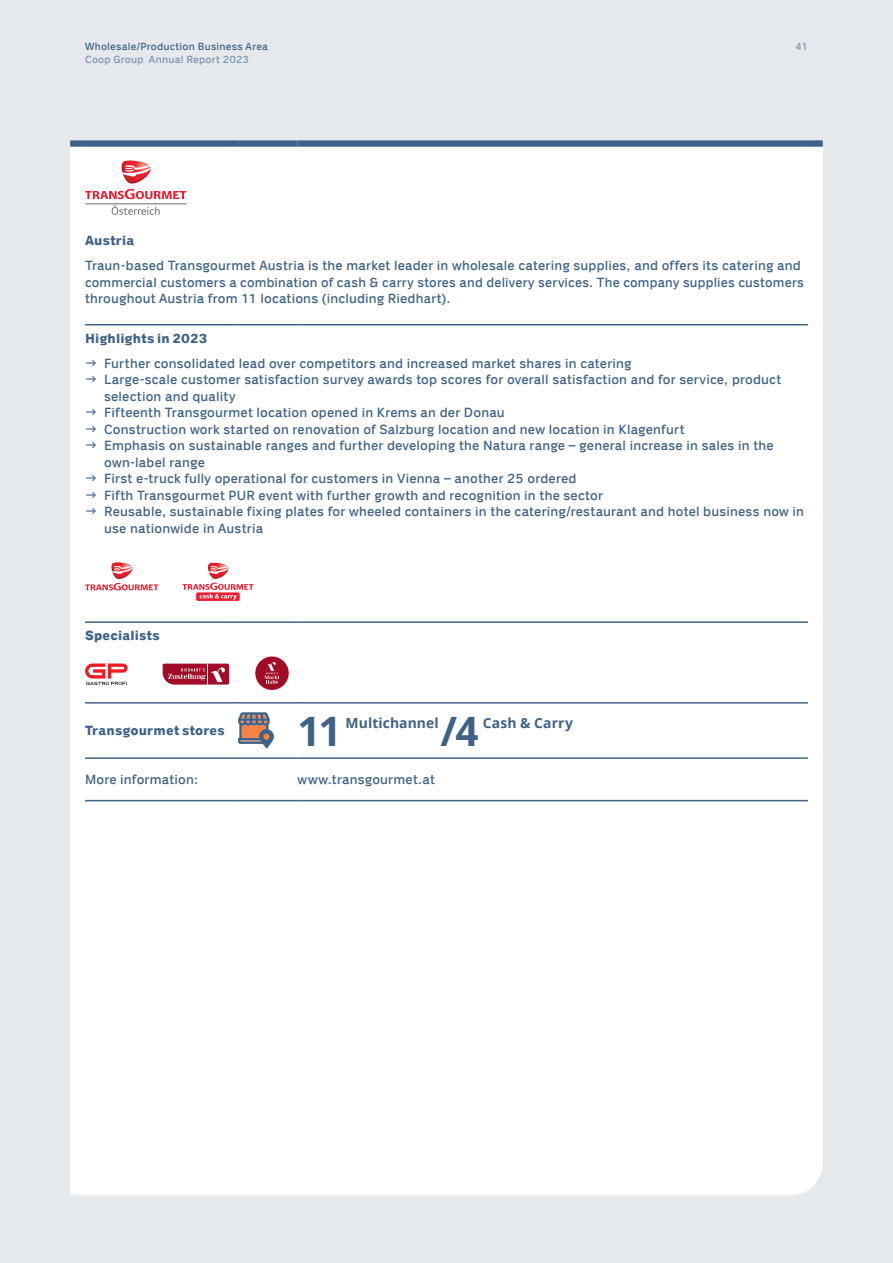
<style>
.page{position:relative;width:893px;height:1263px;background:#e5e9eb}
.page>*{position:absolute;margin:0;border:0;box-sizing:border-box;transform-origin:0 0}
.t1{font:700 40.5px "Open Sans";color:#3e6287}
.t2{font:700 13.8px "Open Sans";letter-spacing:.01em;color:#3e6287}
.t3{font:13.5px/16.5px "Coop";letter-spacing:.015em;color:#3e6287}
.t4{font:700 13.5px "Coop";letter-spacing:.015em;color:#3e6287}
.t5{font:10.5px "Coop";letter-spacing:.02em;color:#3e6287}
.t6{font:10.5px "Coop";letter-spacing:.02em;color:#7b93b1}
</style>
<div class="page">
<div style="left:70px;top:147px;width:753px;height:1048px;background:#fff"></div>
<hr style="left:85px;top:324px;width:153px;height:1px;background:#3e6287">
<hr style="left:238px;top:324px;width:60px;height:1px;background:#3e6287">
<hr style="left:298px;top:324px;width:510px;height:1px;background:#3e6287">
<hr style="left:85px;top:621px;width:153px;height:2px;background:#3e6287">
<hr style="left:238px;top:621px;width:60px;height:2px;background:#3e6287">
<hr style="left:298px;top:621px;width:510px;height:2px;background:#3e6287">
<hr style="left:85px;top:702px;width:153px;height:1px;background:#3e6287">
<hr style="left:238px;top:702px;width:60px;height:1px;background:#3e6287">
<hr style="left:298px;top:702px;width:510px;height:1px;background:#3e6287">
<hr style="left:85px;top:757px;width:153px;height:2px;background:#3e6287">
<hr style="left:238px;top:757px;width:60px;height:2px;background:#3e6287">
<hr style="left:298px;top:757px;width:510px;height:2px;background:#3e6287">
<hr style="left:85px;top:800px;width:153px;height:1px;background:#3e6287">
<hr style="left:238px;top:800px;width:60px;height:1px;background:#3e6287">
<hr style="left:298px;top:800px;width:510px;height:1px;background:#3e6287">
<div style="left:70px;top:140px;width:15px;height:7px;background:#3e6287"></div>
<div style="left:85px;top:140px;width:153px;height:7px;background:#3e6287"></div>
<div style="left:238px;top:140px;width:60px;height:7px;background:#3e6287"></div>
<div style="left:298px;top:140px;width:510px;height:7px;background:#3e6287"></div>
<div style="left:808px;top:140px;width:15px;height:7px;background:#3e6287"></div>
<hr style="left:85px;top:204px;width:101px;height:1px;background:#6c6d70">
<svg style="left:112px;top:205px;width:48px;height:10px"></svg>
<svg style="left:85px;top:161px;width:101px;height:38px;background:#f9d0d3"></svg>
<div style="left:196px;top:592px;width:44px;height:9px;background:#ef2f3f;border-radius:2px"></div>
<svg style="left:182px;top:563px;width:71px;height:37px;background:#f9c7ca"></svg>
<svg style="left:85px;top:562px;width:73px;height:28px;background:#f9d2d5"></svg>
<svg style="left:255px;top:656px;width:34px;height:34px"></svg>
<svg style="left:85px;top:663px;width:43px;height:22px"></svg>
<svg style="left:163px;top:664px;width:66px;height:21px"></svg>
<svg style="left:259px;top:729px;width:15px;height:20px"></svg>
<svg style="left:238px;top:712px;width:32px;height:32px"></svg>
<svg style="left:86px;top:360px;width:10px;height:5px"></svg>
<svg style="left:86px;top:376px;width:10px;height:6px"></svg>
<svg style="left:86px;top:409px;width:10px;height:6px"></svg>
<svg style="left:86px;top:426px;width:10px;height:5px"></svg>
<svg style="left:86px;top:442px;width:10px;height:6px"></svg>
<svg style="left:86px;top:475px;width:10px;height:6px"></svg>
<svg style="left:86px;top:492px;width:10px;height:5px"></svg>
<svg style="left:86px;top:508px;width:10px;height:6px"></svg>
<p class="t5" style="left:85px;top:41px;width:184px">Wholesale/Production Business Area</p>
<p class="t6" style="left:795px;top:41px;width:14px">41</p>
<p class="t6" style="left:85px;top:53px;width:165px">Coop Group Annual Report 2023</p>
<p class="t4" style="left:85px;top:233px;width:51px">Austria</p>
<p class="t3" style="left:85px;top:258px;width:720px">Traun-based Transgourmet Austria is the market leader in wholesale catering supplies, and offers its catering and commercial customers a combination of cash &amp; carry stores and delivery services. The company supplies customers throughout Austria from 11 locations (including Riedhart).</p>
<p class="t4" style="left:85px;top:331px;width:124px">Highlights in 2023</p>
<p class="t3" style="left:104px;top:355px;width:701px">Further consolidated lead over competitors and increased market shares in catering<br>Large-scale customer satisfaction survey awards top scores for overall satisfaction and for service, product selection and quality<br>Fifteenth Transgourmet location opened in Krems an der Donau<br>Construction work started on renovation of Salzburg location and new location in Klagenfurt<br>Emphasis on sustainable ranges and further developing the Natura range – general increase in sales in the own-label range<br>First e-truck fully operational for customers in Vienna – another 25 ordered<br>Fifth Transgourmet PUR event with further growth and recognition in the sector<br>Reusable, sustainable fixing plates for wheeled containers in the catering/restaurant and hotel business now in use nationwide in Austria</p>
<p class="t4" style="left:85px;top:628px;width:76px">Specialists</p>
<p class="t4" style="left:85px;top:723px;width:141px">Transgourmet stores</p>
<h1 class="t1" style="left:298px;top:703px;width:45px">11</h1>
<p class="t2" style="left:346px;top:713px;width:95px">Multichannel</p>
<h1 class="t1" style="left:441px;top:703px;width:40px">/4</h1>
<p class="t2" style="left:483px;top:713px;width:92px">Cash &amp; Carry</p>
<p class="t3" style="left:85px;top:771px;width:115px">More information:</p>
<p class="t3" style="left:298px;top:771px;width:139px">www.transgourmet.at</p>
</div>
